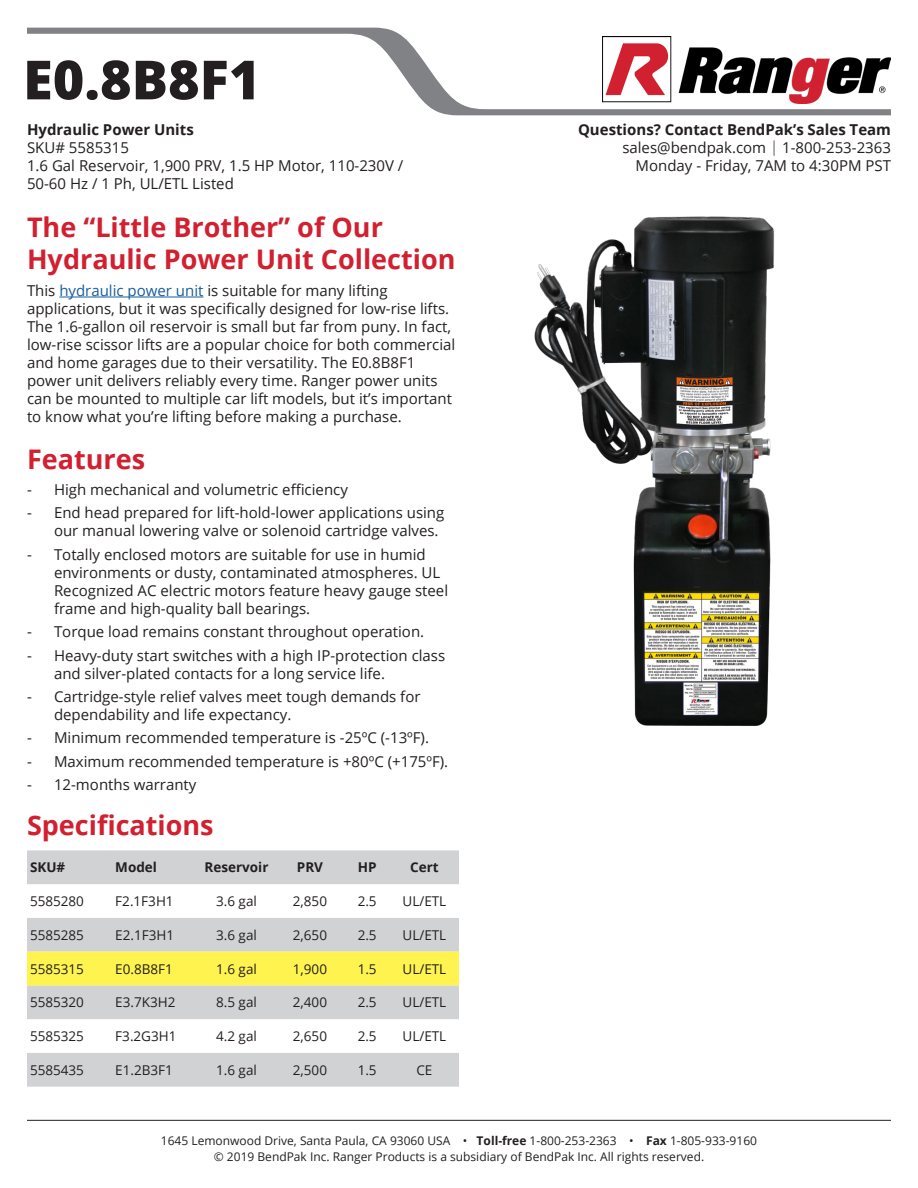
<style>
.page{position:relative;width:918px;height:1188px;background:#fff}
.page>*{position:absolute;margin:0;border:0;box-sizing:border-box;transform-origin:0 0}
.t1{font:800 54px "Open Sans";color:#231f20}
.t2{font:700 27px/32.4px "Open Sans";color:#d22030}
.t3{font:15px/18px "Open Sans";color:#231f20}
.t4{font:700 15px "Open Sans";color:#231f20}
.t5{font:13.5px "Open Sans";color:#231f20}
.t6{font:700 13.5px "Open Sans";color:#231f20}
.t7{font:12px "Open Sans";color:#231f20}
.s1{color:#175d9e}
.s2{font-weight:300}
.s3{font-weight:700}
</style>
<div class="page">
<svg style="left:27px;top:27px;width:864px;height:89px"></svg>
<hr style="left:59px;top:297px;width:144px;height:1px;background:#175d9e">
<div style="left:27px;top:850px;width:432px;height:34px;background:#d1d2d4"></div>
<svg style="left:27px;top:918px;width:432px;height:169px;fill:#d1d2d4"></svg>
<div style="left:27px;top:952px;width:432px;height:33px;background:#fff34f"></div>
<img style="left:534px;top:216px;width:241px;height:510px">
<img style="left:603px;top:37px;width:288px;height:67px">
<hr style="left:27px;top:1120px;width:864px;height:1px;background:#231f20">
<p class="t1" style="left:23px;top:39px;width:239px">E0.8B8F1</p>
<p class="t4" style="left:27px;top:119px;width:168px">Hydraulic Power Units</p>
<p class="t3" style="left:27px;top:139px;width:104px">SKU# 5585315</p>
<p class="t3" style="left:27px;top:157px;width:378px">1.6 Gal Reservoir, 1,900 PRV, 1.5 HP Motor, 110-230V /</p>
<p class="t3" style="left:27px;top:175px;width:208px">50-60 Hz / 1 Ph, UL/ETL Listed</p>
<p class="t2" style="left:27px;top:210px;width:430px">The “Little Brother” of Our<br>Hydraulic Power Unit Collection</p>
<p class="t3" style="left:27px;top:281px;width:430px">This <span class="s1">hydraulic power unit</span> is suitable for many lifting applications, but it was specifically designed for low-rise lifts.<br>The 1.6-gallon oil reservoir is small but far from puny. In fact, low-rise scissor lifts are a popular choice for both commercial and home garages due to their versatility. The E0.8B8F1 power unit delivers reliably every time. Ranger power units can be mounted to multiple car lift models, but it’s important to know what you’re lifting before making a purchase.</p>
<p class="t2" style="left:27px;top:442px;width:120px">Features</p>
<p class="t3" style="left:27px;top:480px;width:322px">- High mechanical and volumetric efficiency</p>
<p class="t3" style="left:54px;top:504px;width:392px;text-indent:-27px">- End head prepared for lift-hold-lower applications using our manual lowering valve or solenoid cartridge valves.</p>
<p class="t3" style="left:54px;top:545px;width:396px;text-indent:-27px">- Totally enclosed motors are suitable for use in humid environments or dusty, contaminated atmospheres. UL Recognized AC electric motors feature heavy gauge steel frame and high-quality ball bearings.</p>
<p class="t3" style="left:27px;top:622px;width:399px">- Torque load remains constant throughout operation.</p>
<p class="t3" style="left:54px;top:646px;width:393px;text-indent:-27px">- Heavy-duty start switches with a high IP-protection class and silver-plated contacts for a long service life.</p>
<p class="t3" style="left:54px;top:687px;width:368px;text-indent:-27px">- Cartridge-style relief valves meet tough demands for dependability and life expectancy.</p>
<p class="t3" style="left:27px;top:729px;width:404px">- Minimum recommended temperature is -25ºC (-13ºF).</p>
<p class="t3" style="left:27px;top:752px;width:423px">- Maximum recommended temperature is +80ºC (+175ºF).</p>
<p class="t3" style="left:27px;top:775px;width:171px">- 12-months warranty</p>
<p class="t2" style="left:27px;top:808px;width:188px">Specifications</p>
<p class="t6" style="left:30px;top:858px;width:37px">SKU#</p>
<p class="t6" style="left:115px;top:858px;width:43px">Model</p>
<p class="t6" style="left:205px;top:858px;width:65px">Reservoir</p>
<p class="t6" style="left:297px;top:858px;width:28px">PRV</p>
<p class="t6" style="left:358px;top:858px;width:20px">HP</p>
<p class="t6" style="left:410px;top:858px;width:30px">Cert</p>
<p class="t5" style="left:30px;top:892px;width:56px">5585280</p>
<p class="t5" style="left:115px;top:892px;width:60px">F2.1F3H1</p>
<p class="t5" style="left:216px;top:892px;width:42px">3.6 gal</p>
<p class="t5" style="left:293px;top:892px;width:36px">2,850</p>
<p class="t5" style="left:358px;top:892px;width:21px">2.5</p>
<p class="t5" style="left:403px;top:892px;width:45px">UL/ETL</p>
<p class="t5" style="left:30px;top:926px;width:56px">5585285</p>
<p class="t5" style="left:115px;top:926px;width:60px">E2.1F3H1</p>
<p class="t5" style="left:216px;top:926px;width:42px">3.6 gal</p>
<p class="t5" style="left:293px;top:926px;width:36px">2,650</p>
<p class="t5" style="left:358px;top:926px;width:21px">2.5</p>
<p class="t5" style="left:403px;top:926px;width:45px">UL/ETL</p>
<p class="t5" style="left:30px;top:960px;width:56px">5585315</p>
<p class="t5" style="left:115px;top:960px;width:59px">E0.8B8F1</p>
<p class="t5" style="left:216px;top:960px;width:42px">1.6 gal</p>
<p class="t5" style="left:293px;top:960px;width:36px">1,900</p>
<p class="t5" style="left:358px;top:960px;width:21px">1.5</p>
<p class="t5" style="left:403px;top:960px;width:45px">UL/ETL</p>
<p class="t5" style="left:30px;top:993px;width:56px">5585320</p>
<p class="t5" style="left:115px;top:993px;width:62px">E3.7K3H2</p>
<p class="t5" style="left:216px;top:993px;width:42px">8.5 gal</p>
<p class="t5" style="left:293px;top:993px;width:36px">2,400</p>
<p class="t5" style="left:358px;top:993px;width:21px">2.5</p>
<p class="t5" style="left:403px;top:993px;width:45px">UL/ETL</p>
<p class="t5" style="left:30px;top:1027px;width:56px">5585325</p>
<p class="t5" style="left:115px;top:1027px;width:63px">F3.2G3H1</p>
<p class="t5" style="left:216px;top:1027px;width:42px">4.2 gal</p>
<p class="t5" style="left:293px;top:1027px;width:36px">2,650</p>
<p class="t5" style="left:358px;top:1027px;width:21px">2.5</p>
<p class="t5" style="left:403px;top:1027px;width:45px">UL/ETL</p>
<p class="t5" style="left:30px;top:1061px;width:56px">5585435</p>
<p class="t5" style="left:115px;top:1061px;width:59px">E1.2B3F1</p>
<p class="t5" style="left:216px;top:1061px;width:42px">1.6 gal</p>
<p class="t5" style="left:293px;top:1061px;width:36px">2,500</p>
<p class="t5" style="left:358px;top:1061px;width:21px">1.5</p>
<p class="t5" style="left:416px;top:1061px;width:18px">CE</p>
<p class="t4" style="left:578px;top:119px;width:314px">Questions? Contact BendPak’s Sales Team</p>
<p class="t3" style="left:622px;top:139px;width:270px">sales@bendpak.com <span class="s2">|</span> 1-800-253-2363</p>
<p class="t3" style="left:636px;top:157px;width:257px">Monday - Friday, 7AM to 4:30PM PST</p>
<p class="t7" style="left:161px;top:1133px;width:598px">1645 Lemonwood Drive, Santa Paula, CA 93060 USA • <span class="s3">Toll-free</span> 1-800-253-2363 • <span class="s3">Fax</span> 1-805-933-9160</p>
<p class="t7" style="left:214px;top:1148px;width:492px">© 2019 BendPak Inc. Ranger Products is a subsidiary of BendPak Inc. All rights reserved.</p>
</div>
